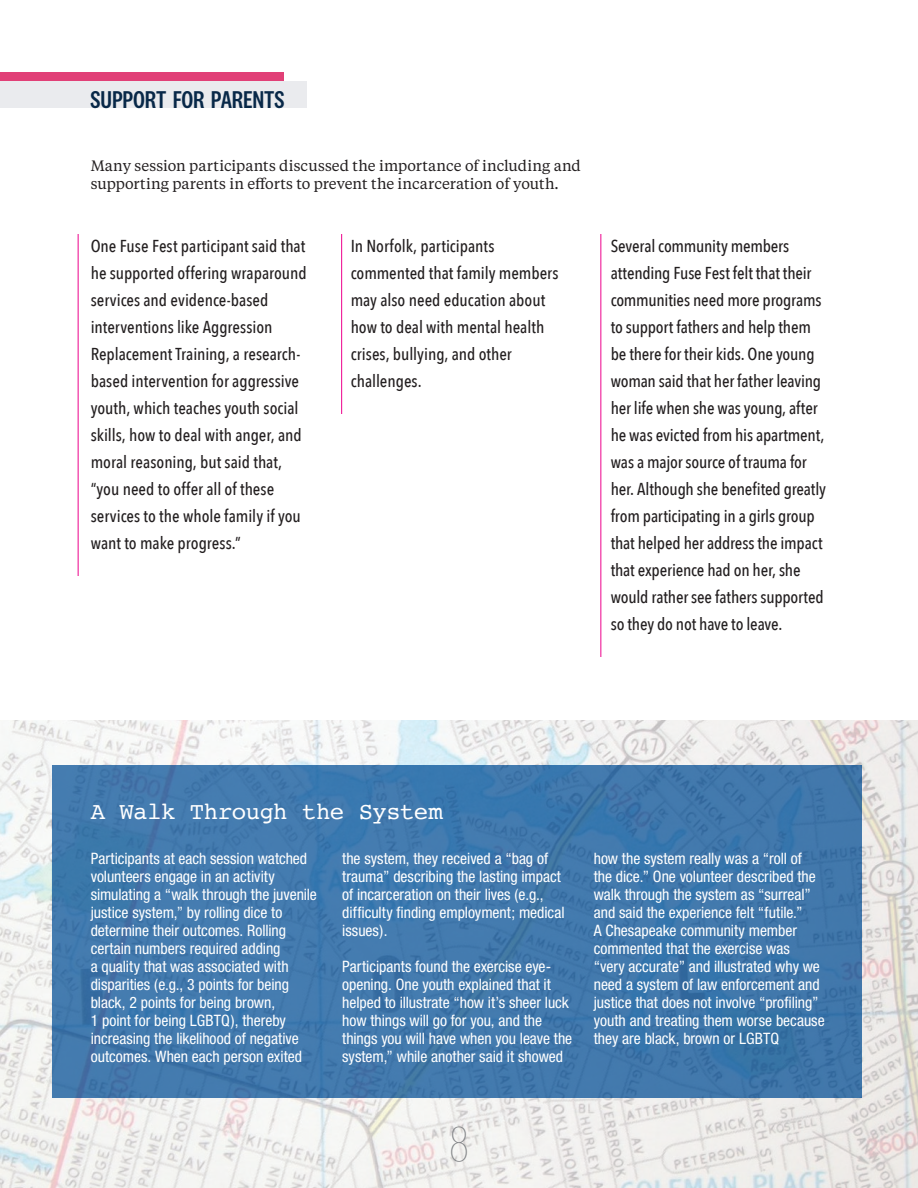
<style>
.page{position:relative;width:918px;height:1188px;background:#fff}
.page>*{position:absolute;margin:0;border:0;box-sizing:border-box;transform-origin:0 0}
.t1{font:200 48px "Avenir Next Condensed";color:#808285}
.t2{font:500 25.2px "National 2 Condensed";letter-spacing:-.005em;color:#082848}
.t3{font:24px "Courier";letter-spacing:-.02em;color:#fff}
.t4{font:500 17.25px/27px "Avenir Next Condensed";letter-spacing:-.005em;color:#231f20}
.t5{font:condensed 15.75px/18px "Helvetica Neue";color:#fff}
.t6{font:15px/18px "Tiempos Text";letter-spacing:.005em;color:#231f20}
</style>
<div class="page">
<img style="left:0;top:720px;width:918px;height:468px">
<div style="left:0;top:72px;width:284px;height:9px;background:#e14077"></div>
<div style="left:0;top:81px;width:306px;height:27px;background:#eaebee"></div>
<img style="left:52px;top:765px;width:810px;height:332px">
<hr style="left:78px;top:234px;width:1px;height:342px;background:#ed028c">
<hr style="left:341px;top:234px;width:1px;height:180px;background:#ed028c">
<hr style="left:600px;top:234px;width:1px;height:423px;background:#ed028c">
<h2 class="t2" style="left:91px;top:86px;width:195px">SUPPORT FOR PARENTS</h2>
<p class="t6" style="left:91px;top:156px;width:492px">Many session participants discussed the importance of including and supporting parents in efforts to prevent the incarceration of youth.</p>
<p class="t4" style="left:351px;top:232px;width:209px">In Norfolk, participants commented that family members may also need education about how to deal with mental health crises, bullying, and other challenges.</p>
<p class="t4" style="left:91px;top:232px;width:217px">One Fuse Fest participant said that he supported offering wraparound services and evidence-based interventions like Aggression<br>Replacement Training, a research&shy;based intervention for aggressive youth, which teaches youth social skills, how to deal with anger, and moral reasoning, but said that, “you need to offer all of these services to the whole family if you want to make progress.”</p>
<p class="t4" style="left:611px;top:232px;width:217px">Several community members attending Fuse Fest felt that their communities need more programs to support fathers and help them be there for their kids. One young woman said that her father leaving her life when she was young, after he was evicted from his apartment, was a major source of trauma for her. Although she benefited greatly from participating in a girls group that helped her address the impact that experience had on her, she would rather see fathers supported so they do not have to leave.</p>
<h3 class="t3" style="left:91px;top:793px;width:354px">A Walk Through the System</h3>
<p class="t5" style="left:91px;top:849px;width:228px">Participants at each session watched volunteers engage in an activity simulating a “walk through the juvenile justice system,” by rolling dice to determine their outcomes. Rolling certain numbers required adding<br>a quality that was associated with disparities (e.g., 3 points for being black, 2 points for being brown,<br>1 point for being LGBTQ), thereby increasing the likelihood of negative outcomes. When each person exited</p>
<p class="t5" style="left:342px;top:849px;width:224px">the system, they received a “bag of trauma” describing the lasting impact of incarceration on their lives (e.g., difficulty finding employment; medical issues).</p>
<p class="t5" style="left:342px;top:957px;width:231px">Participants found the exercise eye&shy;opening. One youth explained that it helped to illustrate “how it’s sheer luck how things will go for you, and the things you will have when you leave the system,” while another said it showed</p>
<p class="t5" style="left:594px;top:849px;width:232px">how the system really was a “roll of<br>the dice.” One volunteer described the walk through the system as “surreal” and said the experience felt “futile.”<br>A Chesapeake community member commented that the exercise was “very accurate” and illustrated why we need a system of law enforcement and justice that does not involve “profiling” youth and treating them worse because they are black, brown or LGBTQ</p>
<h1 class="t1" style="left:448px;top:1116px;width:23px">8</h1>
</div>
